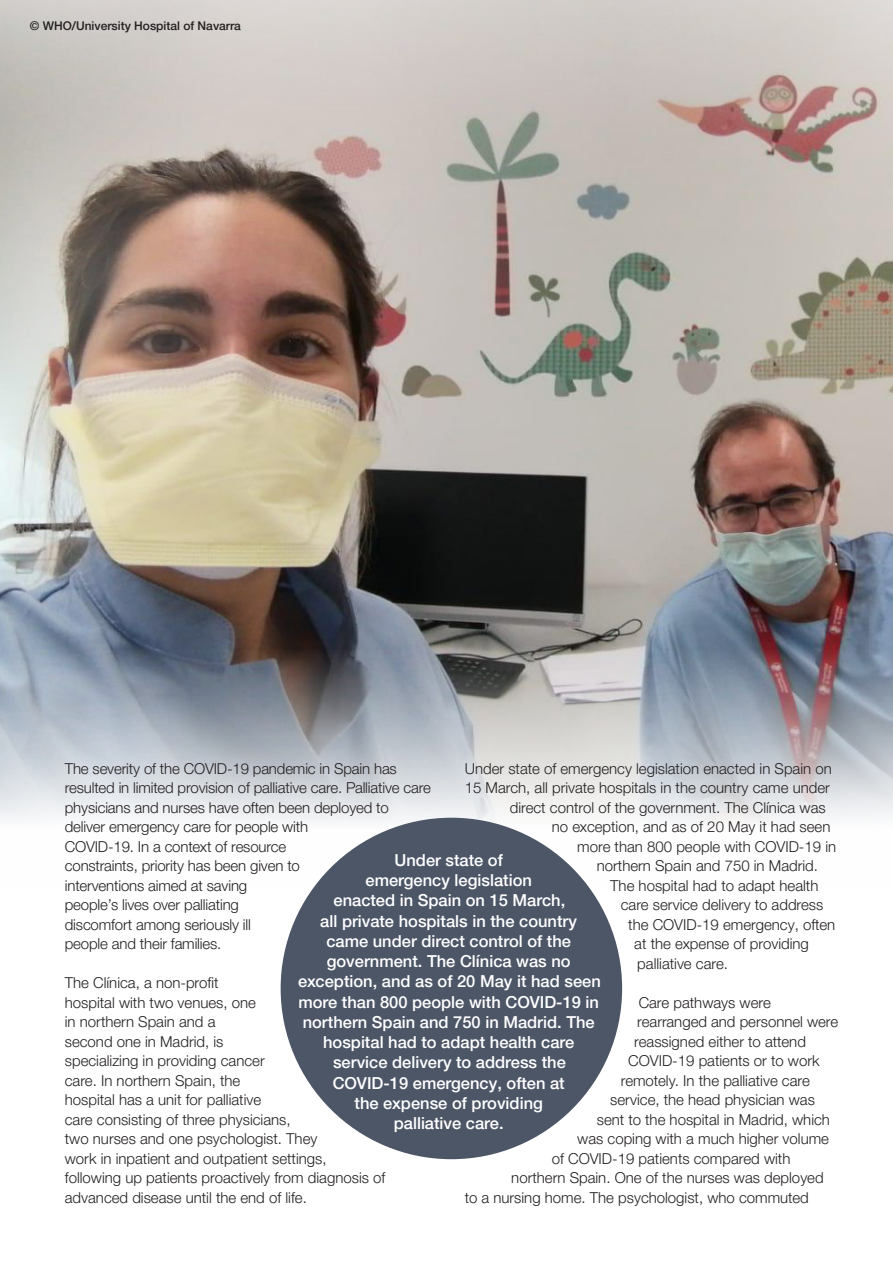
<style>
.page{position:relative;width:893px;height:1263px;background:#fff}
.page>*{position:absolute;margin:0;border:0;box-sizing:border-box;transform-origin:0 0}
.t1{font:500 16.5px/20.2px "Helvetica Neue LTW1 G";color:#fff;text-align:center}
.t2{font:300 15px/19.5px "Helvetica Neue LTW1 G";color:#231f20}
.t3{font:500 12px "Helvetica Neue LTW1 G";color:#231f20}
</style>
<div class="page">
<img style="left:0;top:0;width:893px;height:889px">
<div style="left:281px;top:818px;width:341px;height:341px;background:#4d5667;border-radius:50%"></div>
<p class="t3" style="left:30px;top:18px;width:212px">© WHO/University Hospital of Navarra</p>
<p class="t2" style="left:65px;top:758px;width:368px">The severity of the COVID-19 pandemic in Spain has resulted in limited provision of palliative care. Palliative care physicians and nurses have often been deployed to deliver emergency care for people with<br>COVID-19. In a context of resource<br>constraints, priority has been given to<br>interventions aimed at saving<br>people’s lives over palliating<br>discomfort among seriously ill<br>people and their families.</p>
<p class="t2" style="left:65px;top:973px;width:322px">The Clínica, a non-profit<br>hospital with two venues, one<br>in northern Spain and a<br>second one in Madrid, is<br>specializing in providing cancer<br>care. In northern Spain, the<br>hospital has a unit for palliative<br>care consisting of three physicians,<br>two nurses and one psychologist. They<br>work in inpatient and outpatient settings, following up patients proactively from diagnosis of advanced disease until the end of life.</p>
<p class="t2" style="left:465px;top:758px;width:369px">Under state of emergency legislation enacted in Spain on</p>
<p class="t2" style="left:465px;top:778px;width:367px">15 March, all private hospitals in the country came under</p>
<p class="t2" style="left:510px;top:797px;width:317px">direct control of the government. The Clínica was</p>
<p class="t2" style="left:552px;top:817px;width:280px">no exception, and as of 20 May it had seen</p>
<p class="t2" style="left:577px;top:836px;width:260px">more than 800 people with COVID-19 in</p>
<p class="t2" style="left:597px;top:856px;width:223px">northern Spain and 750 in Madrid.</p>
<p class="t2" style="left:610px;top:875px;width:210px">The hospital had to adapt health</p>
<p class="t2" style="left:621px;top:895px;width:204px">care service delivery to address</p>
<p class="t2" style="left:628px;top:914px;width:208px">the COVID-19 emergency, often</p>
<p class="t2" style="left:634px;top:934px;width:176px">at the expense of providing</p>
<p class="t2" style="left:637px;top:953px;width:92px">palliative care.</p>
<p class="t2" style="left:639px;top:992px;width:134px">Care pathways were</p>
<p class="t2" style="left:637px;top:1012px;width:202px">rearranged and personnel were</p>
<p class="t2" style="left:634px;top:1031px;width:173px">reassigned either to attend</p>
<p class="t2" style="left:628px;top:1051px;width:193px">COVID-19 patients or to work</p>
<p class="t2" style="left:621px;top:1070px;width:191px">remotely. In the palliative care</p>
<p class="t2" style="left:610px;top:1090px;width:206px">service, the head physician was</p>
<p class="t2" style="left:597px;top:1109px;width:235px">sent to the hospital in Madrid, which</p>
<p class="t2" style="left:577px;top:1129px;width:253px">was coping with a much higher volume</p>
<p class="t2" style="left:552px;top:1148px;width:240px">of COVID-19 patients compared with</p>
<p class="t2" style="left:511px;top:1168px;width:314px">northern Spain. One of the nurses was deployed</p>
<p class="t2" style="left:465px;top:1187px;width:346px">to a nursing home. The psychologist, who commuted</p>
<p class="t1" style="left:298px;top:850px;width:304px">Under state of<br>emergency legislation<br>enacted in Spain on 15 March,<br>all private hospitals in the country came under direct control of the government. The Clínica was no exception, and as of 20 May it had seen more than 800 people with COVID-19 in northern Spain and 750 in Madrid. The hospital had to adapt health care service delivery to address the<br>COVID-19 emergency, often at<br>the expense of providing<br>palliative care.</p>
</div>
